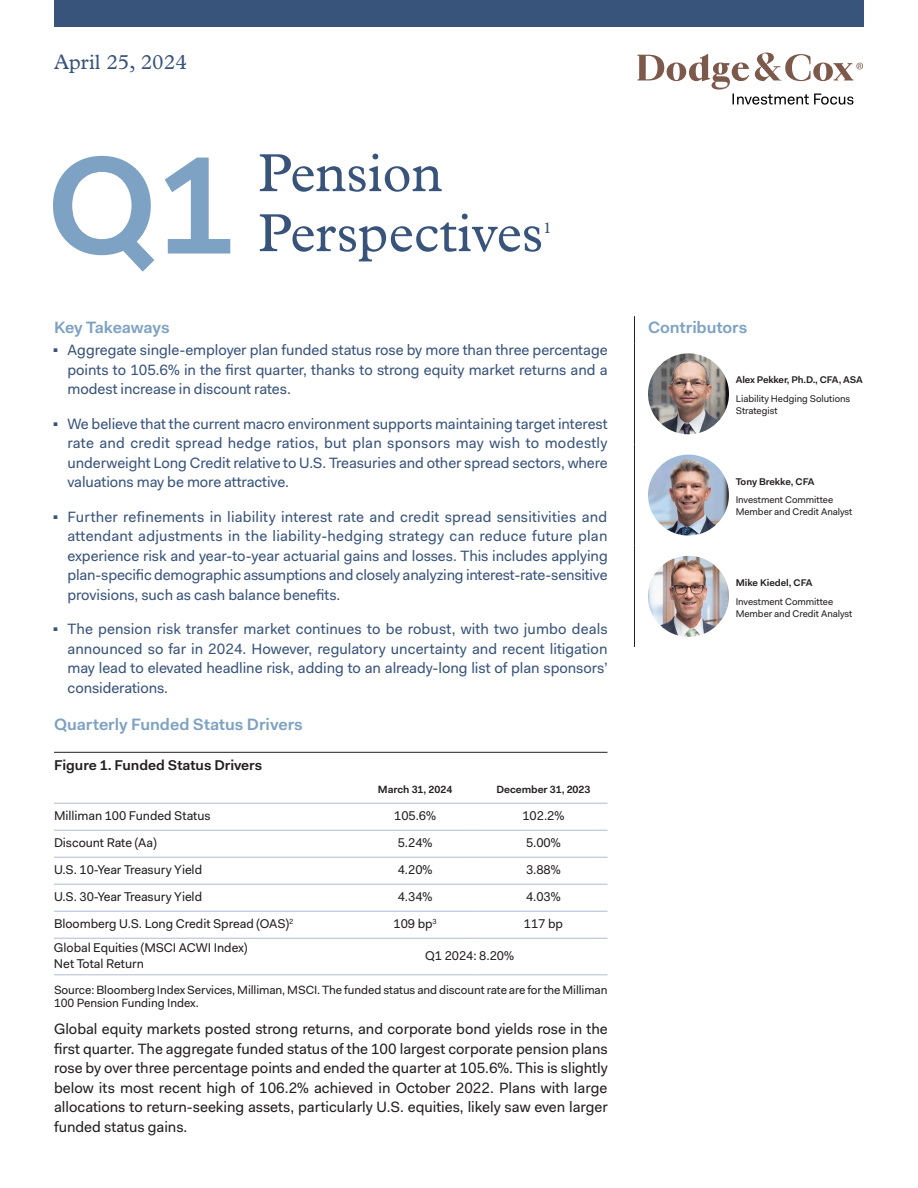
<style>
.page{position:relative;width:918px;height:1188px;background:#fff}
.page>*{position:absolute;margin:0;border:0;box-sizing:border-box;transform-origin:0 0}
.t1{font:600 139.5px "Fakt TT";color:#7ea2c3}
.t2{font:54px/60px "Plantin MT Pro";color:#39547b}
.t3{font:21px "Plantin MT Pro";color:#39547b}
.t4{font:600 16.5px "Fakt TT";color:#7ea2c3}
.t5{font:15.75px "Plantin MT Pro";color:#39547b}
.t6{font:15px/19.5px "Fakt TT";letter-spacing:-.005em;color:#39547b;text-align:justify}
.t7{font:15px/19.5px "Fakt TT";color:#231f20;text-align:justify}
.t8{font:600 14.25px "Fakt TT";letter-spacing:-.005em;color:#231f20}
.t9{font:12.75px/16.5px "Fakt TT";letter-spacing:-.005em;color:#231f20}
.t10{font:12px/13.5px "Fakt TT";letter-spacing:-.005em;color:#231f20}
.t11{font:600 10.5px "Fakt TT";letter-spacing:-.005em;color:#231f20}
.t12{font:9.75px/12px "Fakt TT";letter-spacing:-.005em;color:#231f20}
.t13{font:600 9.75px "Fakt TT";letter-spacing:-.015em;color:#231f20}
</style>
<div class="page">
<div style="left:54px;top:0;width:810px;height:27px;background:#39547b"></div>
<svg style="left:638px;top:52px;width:225px;height:53px"></svg>
<hr style="left:54px;top:752px;width:554px;height:1px;background:#231f20">
<hr style="left:54px;top:803px;width:297px;height:1px;background:#aebdd3">
<hr style="left:351px;top:803px;width:128px;height:1px;background:#aebdd3">
<hr style="left:479px;top:803px;width:129px;height:1px;background:#aebdd3">
<hr style="left:54px;top:830px;width:297px;height:1px;background:#aebdd3">
<hr style="left:351px;top:830px;width:128px;height:1px;background:#aebdd3">
<hr style="left:479px;top:830px;width:129px;height:1px;background:#aebdd3">
<hr style="left:54px;top:857px;width:297px;height:1px;background:#aebdd3">
<hr style="left:351px;top:857px;width:128px;height:1px;background:#aebdd3">
<hr style="left:479px;top:857px;width:129px;height:1px;background:#aebdd3">
<hr style="left:54px;top:884px;width:297px;height:1px;background:#aebdd3">
<hr style="left:351px;top:884px;width:128px;height:1px;background:#aebdd3">
<hr style="left:479px;top:884px;width:129px;height:1px;background:#aebdd3">
<hr style="left:54px;top:911px;width:297px;height:1px;background:#aebdd3">
<hr style="left:351px;top:911px;width:128px;height:1px;background:#aebdd3">
<hr style="left:479px;top:911px;width:129px;height:1px;background:#aebdd3">
<hr style="left:54px;top:938px;width:297px;height:1px;background:#aebdd3">
<hr style="left:351px;top:938px;width:128px;height:1px;background:#aebdd3">
<hr style="left:479px;top:938px;width:129px;height:1px;background:#aebdd3">
<hr style="left:54px;top:974px;width:297px;height:1px;background:#aebdd3">
<hr style="left:351px;top:974px;width:128px;height:1px;background:#aebdd3">
<hr style="left:479px;top:974px;width:129px;height:1px;background:#aebdd3">
<svg style="left:634px;top:316px;width:1px;height:27px"></svg>
<hr style="left:634px;top:343px;width:1px;height:101px;background:#231f20">
<hr style="left:634px;top:444px;width:1px;height:102px;background:#231f20">
<hr style="left:634px;top:546px;width:1px;height:101px;background:#231f20">
<img style="left:648px;top:353px;width:81px;height:81px;border-radius:40px">
<img style="left:648px;top:455px;width:81px;height:81px;border-radius:40px">
<img style="left:648px;top:556px;width:81px;height:81px;border-radius:40px">
<h3 class="t3" style="left:54px;top:49px;width:135px">April 25, 2024</h3>
<h1 class="t1" style="left:47px;top:112px;width:191px">Q1</h1>
<h2 class="t2" style="left:258px;top:143px;width:287px">Pension<br>Perspectives</h2>
<p class="t5" style="left:543px;top:219px;width:10px">1</p>
<p class="t4" style="left:54px;top:316px;width:117px">Key Takeaways</p>
<p class="t6" style="left:68px;top:340px;width:542px;text-indent:-14px"><sup>◼</sup> Aggregate single-employer plan funded status rose by more than three percentage points to 105.6% in the first quarter, thanks to strong equity market returns and a modest increase in discount rates.</p>
<p class="t6" style="left:68px;top:414px;width:542px;text-indent:-14px"><sup>◼</sup> We believe that the current macro environment supports maintaining target interest rate and credit spread hedge ratios, but plan sponsors may wish to modestly underweight Long Credit relative to U.S. Treasuries and other spread sectors, where valuations may be more attractive.</p>
<p class="t6" style="left:68px;top:507px;width:542px;text-indent:-14px"><sup>◼</sup> Further refinements in liability interest rate and credit spread sensitivities and attendant adjustments in the liability-hedging strategy can reduce future plan experience risk and year-to-year actuarial gains and losses. This includes applying plan-specific demographic assumptions and closely analyzing interest-rate-sensitive provisions, such as cash balance benefits.</p>
<p class="t6" style="left:68px;top:619px;width:542px;text-indent:-14px"><sup>◼</sup> The pension risk transfer market continues to be robust, with two jumbo deals announced so far in 2024. However, regulatory uncertainty and recent litigation may lead to elevated headline risk, adding to an already-long list of plan sponsors’ considerations.</p>
<p class="t4" style="left:54px;top:714px;width:250px">Quarterly Funded Status Drivers</p>
<p class="t8" style="left:54px;top:756px;width:210px">Figure 1. Funded Status Drivers</p>
<p class="t11" style="left:378px;top:782px;width:76px">March 31, 2024</p>
<p class="t11" style="left:496px;top:782px;width:96px">December 31, 2023</p>
<p class="t9" style="left:54px;top:807px;width:158px">Milliman 100 Funded Status</p>
<p class="t9" style="left:394px;top:807px;width:43px">105.6%</p>
<p class="t9" style="left:522px;top:807px;width:43px">102.2%</p>
<p class="t9" style="left:54px;top:834px;width:104px">Discount Rate (Aa)</p>
<p class="t9" style="left:398px;top:834px;width:36px">5.24%</p>
<p class="t9" style="left:526px;top:834px;width:36px">5.00%</p>
<p class="t9" style="left:54px;top:861px;width:150px">U.S. 10-Year Treasury Yield</p>
<p class="t9" style="left:398px;top:861px;width:36px">4.20%</p>
<p class="t9" style="left:526px;top:861px;width:36px">3.88%</p>
<p class="t9" style="left:54px;top:888px;width:150px">U.S. 30-Year Treasury Yield</p>
<p class="t9" style="left:398px;top:888px;width:36px">4.34%</p>
<p class="t9" style="left:526px;top:888px;width:36px">4.03%</p>
<p class="t9" style="left:54px;top:915px;width:241px">Bloomberg U.S. Long Credit Spread (OAS)<sup>2</sup></p>
<p class="t9" style="left:394px;top:915px;width:45px">109 bp<sup>3</sup></p>
<p class="t9" style="left:524px;top:915px;width:41px">117 bp</p>
<p class="t9" style="left:54px;top:939px;width:195px">Global Equities (MSCI ACWI Index)<br>Net Total Return</p>
<p class="t9" style="left:425px;top:947px;width:90px">Q1 2024: 8.20%</p>
<p class="t10" style="left:54px;top:983px;width:555px">Source: Bloomberg Index Services, Milliman, MSCI. The funded status and discount rate are for the Milliman<br>100 Pension Funding Index.</p>
<p class="t7" style="left:54px;top:1019px;width:555px">Global equity markets posted strong returns, and corporate bond yields rose in the first quarter. The aggregate funded status of the 100 largest corporate pension plans rose by over three percentage points and ended the quarter at 105.6%. This is slightly below its most recent high of 106.2% achieved in October 2022. Plans with large allocations to return-seeking assets, particularly U.S. equities, likely saw even larger funded status gains.</p>
<p class="t4" style="left:648px;top:316px;width:101px">Contributors</p>
<p class="t13" style="left:736px;top:374px;width:129px">Alex Pekker, Ph.D., CFA, ASA</p>
<p class="t12" style="left:736px;top:393px;width:116px">Liability Hedging Solutions<br>Strategist</p>
<p class="t13" style="left:736px;top:475px;width:80px">Tony Brekke, CFA</p>
<p class="t12" style="left:736px;top:494px;width:118px">Investment Committee<br>Member and Credit Analyst</p>
<p class="t13" style="left:736px;top:576px;width:78px">Mike Kiedel, CFA</p>
<p class="t12" style="left:736px;top:595px;width:118px">Investment Committee<br>Member and Credit Analyst</p>
</div>
